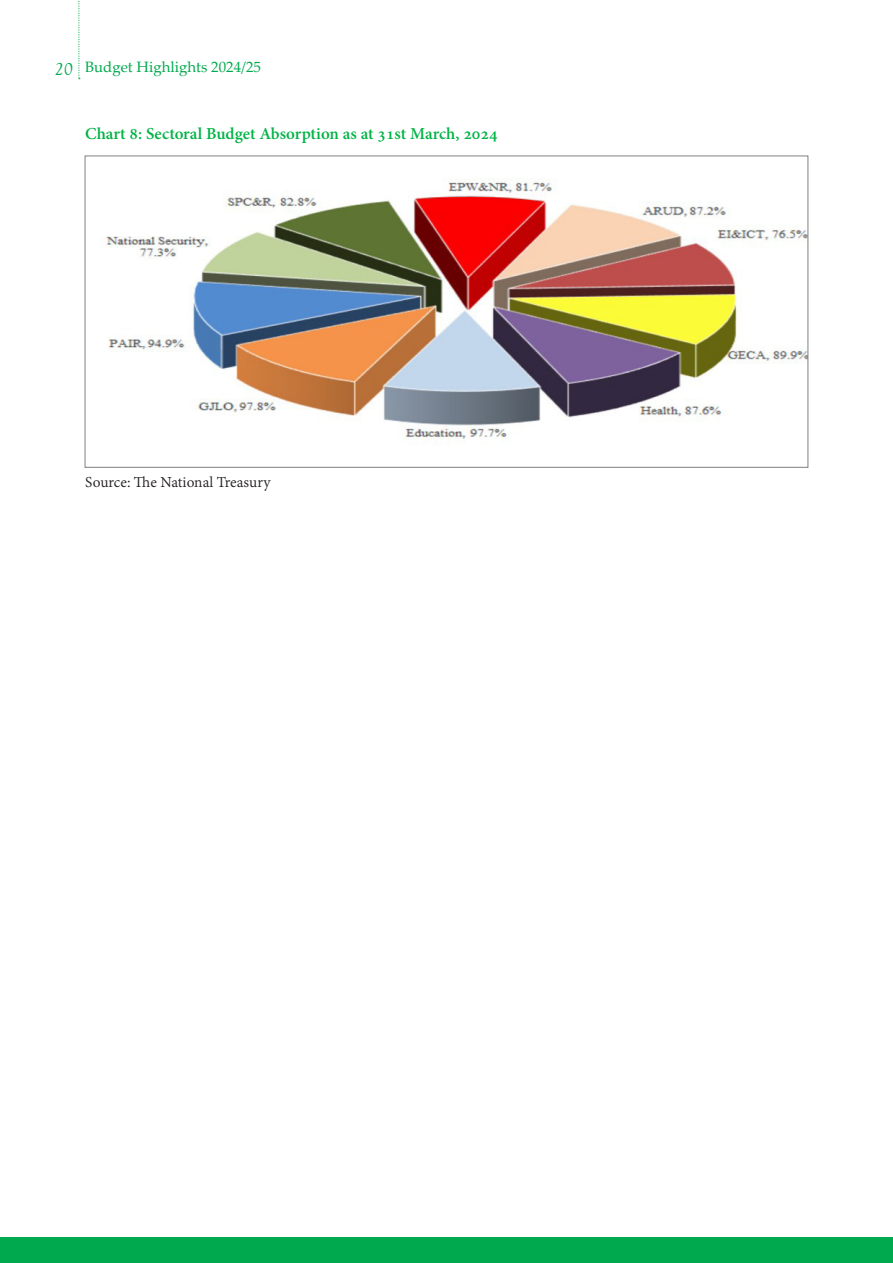
<style>
.page{position:relative;width:893px;height:1263px;background:#fff}
.page>*{position:absolute;margin:0;border:0;box-sizing:border-box;transform-origin:0 0}
.t1{font:700 16.5px "Adobe Hebrew";color:#00b345}
.t2{font:16.5px "Adobe Devanagari";color:#231f20}
.t3{font:15px "Palatino Linotype";color:#00a94e}
.s1{font-family:"Goudy Old Style T";font-style:italic;font-size:18px}
</style>
<div class="page">
<div style="left:0;top:1237px;width:893px;height:26px;background:#00a94e"></div>
<svg style="left:78px;top:1px;width:2px;height:78px"></svg>
<img style="left:106px;top:178px;width:700px;height:267px">
<p class="t3" style="left:55px;top:56px;width:208px"><span class="s1">20</span> Budget Highlights 2024/25</p>
<p class="t1" style="left:85px;top:124px;width:414px">Chart 8: Sectoral Budget Absorption as at 31st March, 2024</p>
<p class="t2" style="left:85px;top:472px;width:187px">Source: The National Treasury</p>
</div>
